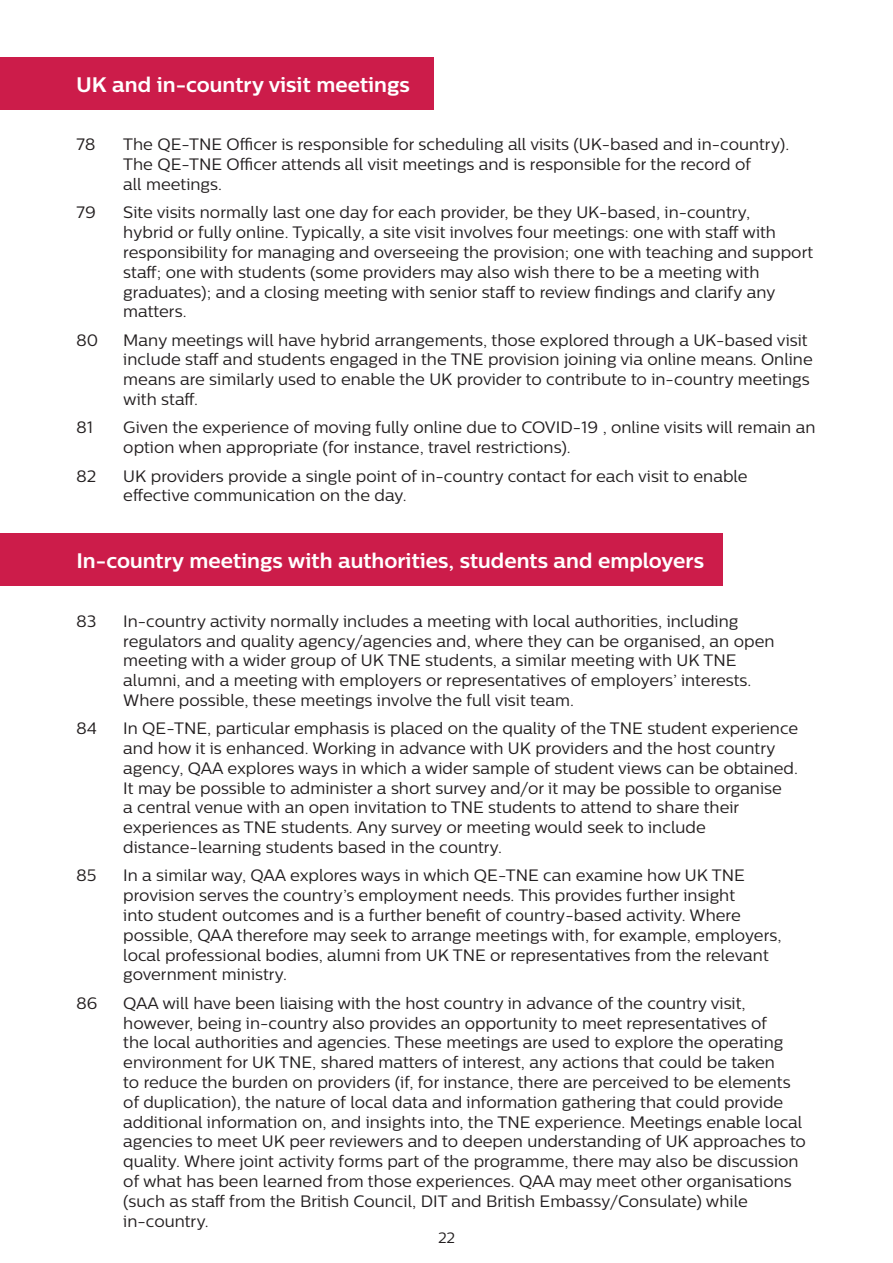
<style>
.page{position:relative;width:893px;height:1263px;background:#fff}
.page>*{position:absolute;margin:0;border:0;box-sizing:border-box;transform-origin:0 0}
.t1{font:700 21px "Centrale Sans";color:#fff}
.Paragraph_Style_2{font:16.5px/19.8px "Centrale Sans";color:#231f20}
.t2{font:15px "Centrale Sans";color:#231f20}
</style>
<div class="page">
<div style="left:0;top:534px;width:723px;height:52px;background:#cc1c4a"></div>
<div style="left:0;top:57px;width:434px;height:53px;background:#cc1c4a"></div>
<p class="t1" style="left:77px;top:72px;width:335px">UK and in-country visit meetings</p>
<p class="Paragraph_Style_2" style="left:77px;top:135px;width:20px">78</p>
<p class="Paragraph_Style_2" style="left:77px;top:202px;width:21px">79</p>
<p class="Paragraph_Style_2" style="left:77px;top:330px;width:23px">80</p>
<p class="Paragraph_Style_2" style="left:77px;top:417px;width:18px">81</p>
<p class="Paragraph_Style_2" style="left:77px;top:466px;width:21px">82</p>
<p class="Paragraph_Style_2" style="left:123px;top:135px;width:667px">The QE-TNE Officer is responsible for scheduling all visits (UK-based and in-country).<br>The QE-TNE Officer attends all visit meetings and is responsible for the record of<br>all meetings.</p>
<p class="Paragraph_Style_2" style="left:123px;top:202px;width:691px">Site visits normally last one day for each provider, be they UK-based, in-country,<br>hybrid or fully online. Typically, a site visit involves four meetings: one with staff with responsibility for managing and overseeing the provision; one with teaching and support staff; one with students (some providers may also wish there to be a meeting with graduates); and a closing meeting with senior staff to review findings and clarify any matters.</p>
<p class="Paragraph_Style_2" style="left:123px;top:330px;width:691px">Many meetings will have hybrid arrangements, those explored through a UK-based visit include staff and students engaged in the TNE provision joining via online means. Online means are similarly used to enable the UK provider to contribute to in-country meetings with staff.</p>
<p class="Paragraph_Style_2" style="left:123px;top:417px;width:694px">Given the experience of moving fully online due to COVID-19 , online visits will remain an option when appropriate (for instance, travel restrictions).</p>
<p class="Paragraph_Style_2" style="left:123px;top:466px;width:626px">UK providers provide a single point of in-country contact for each visit to enable effective communication on the day.</p>
<p class="t1" style="left:77px;top:548px;width:629px">In-country meetings with authorities, students and employers</p>
<p class="Paragraph_Style_2" style="left:77px;top:611px;width:21px">83</p>
<p class="Paragraph_Style_2" style="left:77px;top:718px;width:22px">84</p>
<p class="Paragraph_Style_2" style="left:77px;top:865px;width:21px">85</p>
<p class="Paragraph_Style_2" style="left:77px;top:993px;width:22px">86</p>
<p class="Paragraph_Style_2" style="left:123px;top:611px;width:653px">In-country activity normally includes a meeting with local authorities, including regulators and quality agency/agencies and, where they can be organised, an open meeting with a wider group of UK TNE students, a similar meeting with UK TNE alumni, and a meeting with employers or representatives of employers’ interests.<br>Where possible, these meetings involve the full visit team.</p>
<p class="Paragraph_Style_2" style="left:123px;top:718px;width:676px">In QE-TNE, particular emphasis is placed on the quality of the TNE student experience and how it is enhanced. Working in advance with UK providers and the host country agency, QAA explores ways in which a wider sample of student views can be obtained.<br>It may be possible to administer a short survey and/or it may be possible to organise<br>a central venue with an open invitation to TNE students to attend to share their experiences as TNE students. Any survey or meeting would seek to include distance-learning students based in the country.</p>
<p class="Paragraph_Style_2" style="left:123px;top:865px;width:660px">In a similar way, QAA explores ways in which QE-TNE can examine how UK TNE provision serves the country’s employment needs. This provides further insight<br>into student outcomes and is a further benefit of country-based activity. Where possible, QAA therefore may seek to arrange meetings with, for example, employers, local professional bodies, alumni from UK TNE or representatives from the relevant government ministry.</p>
<p class="Paragraph_Style_2" style="left:123px;top:993px;width:684px">QAA will have been liaising with the host country in advance of the country visit, however, being in-country also provides an opportunity to meet representatives of<br>the local authorities and agencies. These meetings are used to explore the operating environment for UK TNE, shared matters of interest, any actions that could be taken<br>to reduce the burden on providers (if, for instance, there are perceived to be elements of duplication), the nature of local data and information gathering that could provide additional information on, and insights into, the TNE experience. Meetings enable local agencies to meet UK peer reviewers and to deepen understanding of UK approaches to quality. Where joint activity forms part of the programme, there may also be discussion of what has been learned from those experiences. QAA may meet other organisations (such as staff from the British Council, DIT and British Embassy/Consulate) while in-country.</p>
<p class="t2" style="left:438px;top:1229px;width:18px">22</p>
</div>
